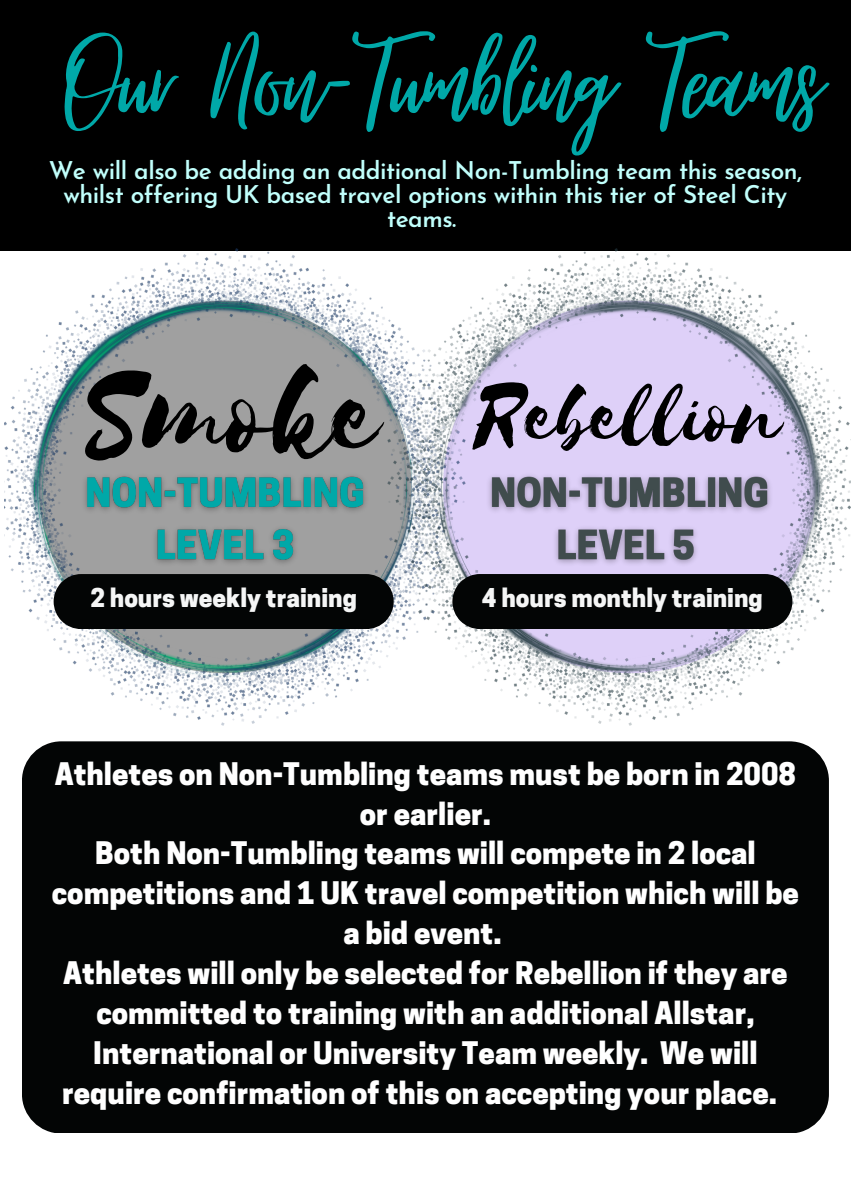
<style>
.page{position:relative;width:851px;height:1203px;background:#fff}
.page>*{position:absolute;margin:0;border:0;box-sizing:border-box;transform-origin:0 0}
.t1{font:157.8px "Virtual";letter-spacing:-.02em;color:#00a8a8}
.t2{font:139.2px "Selima";color:#000}
.t3{font:94.2px "Selima";color:#000}
.t4{font:800 29.25px/39.9px "Cooper Hewitt";color:#fff;text-align:center}
.t5{font:600 24.45px/23.7px "Josefin Sans";letter-spacing:-.02em;color:#c1fffc;text-align:center}
.t6{font:800 24.3px "Cooper Hewitt";color:#f5f6f6}
</style>
<div class="page">
<div style="left:0;top:0;width:850px;height:251px;background:#000"></div>
<div style="left:22px;top:741px;width:806px;height:392px;background:#030505;border-radius:39px"></div>
<img style="left:5px;top:249px;width:383px;height:477px">
<div style="left:54px;top:574px;width:334px;height:55px;background:#030505"></div>
<img style="left:76px;top:467px;width:298px;height:113px">
<img style="left:388px;top:248px;width:462px;height:477px">
<img style="left:480px;top:467px;width:298px;height:107px">
<div style="left:452px;top:574px;width:340px;height:55px;background:#030505"></div>
<p class="t1" style="left:67px;top:-3px;width:756px">Our Non-Tumbling Teams</p>
<p class="t5" style="left:49px;top:161px;width:754px">We will also be adding an additional Non-Tumbling team this season, whilst offering UK based travel options within this tier of Steel City teams.</p>
<p class="t2" style="left:89px;top:339px;width:293px">Smoke</p>
<p class="t6" style="left:90px;top:589px;width:268px">2 hours weekly training</p>
<p class="t3" style="left:476px;top:365px;width:308px">Rebellion</p>
<p class="t6" style="left:482px;top:589px;width:282px">4 hours monthly training</p>
<p class="t4" style="left:55px;top:757px;width:743px">Athletes on Non-Tumbling teams must be born in 2008 or earlier.</p>
<p class="t4" style="left:52px;top:837px;width:748px">Both Non-Tumbling teams will compete in 2 local competitions and 1 UK travel competition which will be a bid event.</p>
<p class="t4" style="left:62px;top:956px;width:726px">Athletes will only be selected for Rebellion if they are committed to training with an additional Allstar, International or University Team weekly. We will require confirmation of this on accepting your place.</p>
</div>
